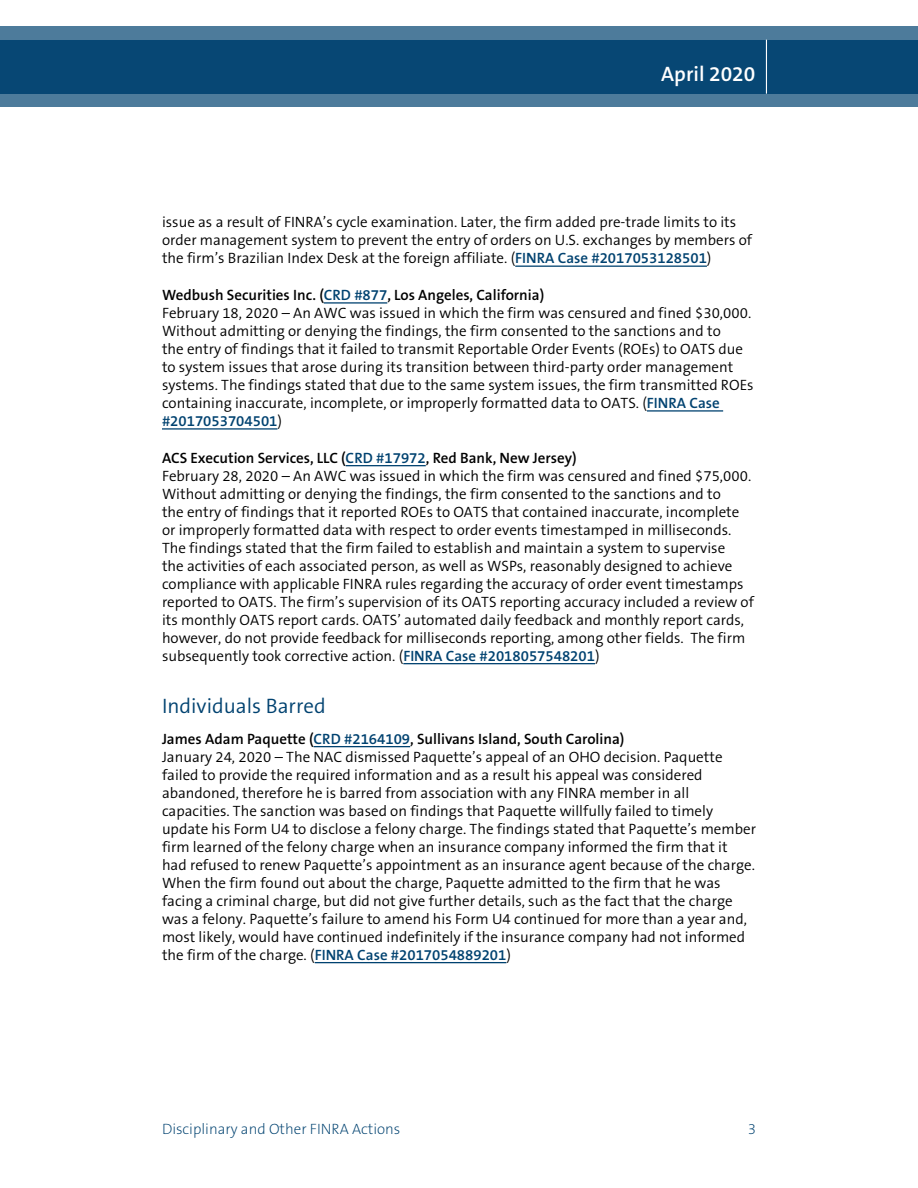
<style>
.page{position:relative;width:918px;height:1188px;background:#fff}
.page>*{position:absolute;margin:0;border:0;box-sizing:border-box;transform-origin:0 0}
.t1{font:300 21px "The Sans B4";color:#004270}
.t2{font:600 21px "The Sans B6";color:#fff}
.t3{font:300 15px/18px "The Sans B4";color:#000}
.t4{font:600 15px "The Sans B6";color:#000}
.t5{font:600 15px "The Sans B6";color:#004270}
.t6{font:200 15px "The Sans B2";color:#004270}
.s1{font-family:"The Sans B6";font-weight:600;color:#004270}
.s2{color:#004270}
.s3{font-family:"The Sans B4";font-weight:300;color:#000}
</style>
<div class="page">
<svg style="left:0;top:26px;width:918px;height:81px;fill:#074774"></svg>
<hr style="left:766px;top:40px;width:1px;height:54px;background:#fff">
<hr style="left:515px;top:266px;width:192px;height:1px;background:#004270">
<hr style="left:324px;top:302px;width:63px;height:2px;background:#004270">
<hr style="left:647px;top:410px;width:76px;height:2px;background:#004270">
<hr style="left:162px;top:428px;width:115px;height:2px;background:#004270">
<hr style="left:346px;top:465px;width:80px;height:1px;background:#004270">
<hr style="left:403px;top:663px;width:192px;height:1px;background:#004270">
<hr style="left:314px;top:746px;width:96px;height:1px;background:#004270">
<hr style="left:315px;top:962px;width:191px;height:1px;background:#004270">
<h1 class="t2" style="left:661px;top:62px;width:96px">April 2020</h1>
<p class="t3" style="left:162px;top:213px;width:592px">issue as a result of FINRA’s cycle examination. Later, the firm added pre-trade limits to its order management system to prevent the entry of orders on U.S. exchanges by members of the firm’s Brazilian Index Desk at the foreign affiliate. (<span class="s1">FINRA Case #2017053128501</span>)</p>
<p class="t4" style="left:162px;top:287px;width:384px">Wedbush Securities Inc. (<span class="s2">CRD #877</span>, Los Angeles, California)</p>
<p class="t3" style="left:162px;top:304px;width:593px">February 18, 2020 – An AWC was issued in which the firm was censured and fined $30,000.<br>Without admitting or denying the findings, the firm consented to the sanctions and to<br>the entry of findings that it failed to transmit Reportable Order Events (ROEs) to OATS due to system issues that arose during its transition between third-party order management systems. The findings stated that due to the same system issues, the firm transmitted ROEs containing inaccurate, incomplete, or improperly formatted data to OATS. (<span class="s1">FINRA Case</span></p>
<p class="t5" style="left:162px;top:413px;width:122px">#2017053704501<span class="s3">)</span></p>
<p class="t4" style="left:162px;top:449px;width:416px">ACS Execution Services, LLC (<span class="s2">CRD #17972</span>, Red Bank, New Jersey)</p>
<p class="t3" style="left:162px;top:467px;width:593px">February 28, 2020 – An AWC was issued in which the firm was censured and fined $75,000.<br>Without admitting or denying the findings, the firm consented to the sanctions and to<br>the entry of findings that it reported ROEs to OATS that contained inaccurate, incomplete or improperly formatted data with respect to order events timestamped in milliseconds.<br>The findings stated that the firm failed to establish and maintain a system to supervise<br>the activities of each associated person, as well as WSPs, reasonably designed to achieve compliance with applicable FINRA rules regarding the accuracy of order event timestamps reported to OATS. The firm’s supervision of its OATS reporting accuracy included a review of its monthly OATS report cards. OATS’ automated daily feedback and monthly report cards, however, do not provide feedback for milliseconds reporting, among other fields. The firm subsequently took corrective action. (<span class="s1">FINRA Case #2018057548201</span>)</p>
<h1 class="t1" style="left:162px;top:694px;width:165px">Individuals Barred</h1>
<p class="t4" style="left:162px;top:730px;width:464px">James Adam Paquette (<span class="s2">CRD #2164109</span>, Sullivans Island, South Carolina)</p>
<p class="t3" style="left:162px;top:748px;width:596px">January 24, 2020 – The NAC dismissed Paquette’s appeal of an OHO decision. Paquette failed to provide the required information and as a result his appeal was considered abandoned, therefore he is barred from association with any FINRA member in all capacities. The sanction was based on findings that Paquette willfully failed to timely update his Form U4 to disclose a felony charge. The findings stated that Paquette’s member firm learned of the felony charge when an insurance company informed the firm that it had refused to renew Paquette’s appointment as an insurance agent because of the charge.<br>When the firm found out about the charge, Paquette admitted to the firm that he was facing a criminal charge, but did not give further details, such as the fact that the charge was a felony. Paquette’s failure to amend his Form U4 continued for more than a year and, most likely, would have continued indefinitely if the insurance company had not informed</p>
<p class="t5" style="left:162px;top:946px;width:350px"><span class="s3">the firm of the charge. (</span>FINRA Case #2017054889201<span class="s3">)</span></p>
<p class="t6" style="left:162px;top:1121px;width:240px">Disciplinary and Other FINRA Actions</p>
<p class="t6" style="left:748px;top:1121px;width:10px">3</p>
</div>
